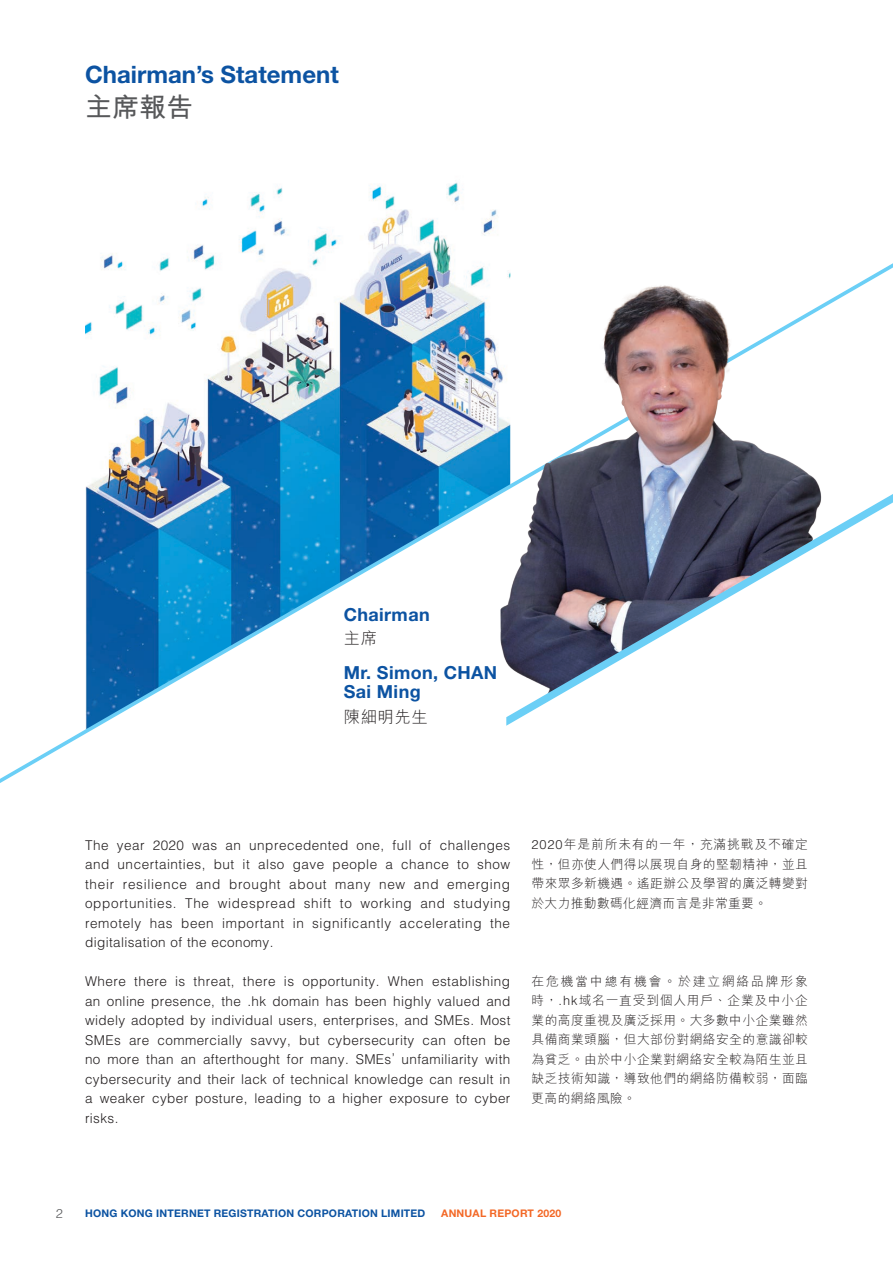
<style>
.page{position:relative;width:893px;height:1263px;background:#fff}
.page>*{position:absolute;margin:0;border:0;box-sizing:border-box;transform-origin:0 0}
.t1{font:700 27px "M Hei HK";color:#57585a}
.t2{font:700 24px "Helvetica Neue LT Std";color:#0c53a2}
.t3{font:700 18px/18.8px "Helvetica Neue LT Std";letter-spacing:.02em;color:#0c53a2}
.t4{font:300 16.5px "M Hei HK";letter-spacing:.02em;color:#231f20}
.t5{font:300 13.5px/19.5px "Helvetica LT Std";letter-spacing:.03em;color:#231f20;text-align:justify}
.t6{font:300 12.75px/19.5px "M Hei HK";letter-spacing:.035em;color:#231f20;text-align:justify}
.t7{font:300 12.75px "Helvetica LT Std";color:#57585a}
.t8{font:700 10.5px "Helvetica Neue LT Std";letter-spacing:.02em;color:#0c53a2}
.t9{font:700 10.5px "Helvetica Neue LT Std";letter-spacing:.02em;color:#f36826}
.s1{font-family:"Helvetica LT Std"}
</style>
<div class="page">
<img style="left:101px;top:182px;width:397px;height:81px">
<svg style="left:0;top:263px;width:893px;height:520px"></svg>
<img style="left:500px;top:263px;width:326px;height:435px">
<svg style="left:506px;top:494px;width:387px;height:232px"></svg>
<h2 class="t2" style="left:85px;top:60px;width:255px">CHAIRMAN’S STATEMENT</h2>
<h1 class="t1" style="left:85px;top:88px;width:109px">主席報告</h1>
<h3 class="t3" style="left:344px;top:604px;width:87px">CHAIRMAN</h3>
<p class="t4" style="left:344px;top:629px;width:35px">主席</p>
<h3 class="t3" style="left:344px;top:663px;width:155px">MR. SIMON, CHAN<br>SAI MING</h3>
<p class="t4" style="left:344px;top:708px;width:85px">陳細明先生</p>
<p class="t5" style="left:85px;top:835px;width:427px">The year 2020 was an unprecedented one, full of challenges and uncertainties, but it also gave people a chance to show their resilience and brought about many new and emerging opportunities. The widespread shift to working and studying remotely has been important in significantly accelerating the digitalisation of the economy.</p>
<p class="t5" style="left:85px;top:971px;width:427px">Where there is threat, there is opportunity. When establishing an online presence, the .hk domain has been highly valued and widely adopted by individual users, enterprises, and SMEs. Most SMEs are commercially savvy, but cybersecurity can often be no more than an afterthought for many. SMEs’ unfamiliarity with cybersecurity and their lack of technical knowledge can result in a weaker cyber posture, leading to a higher exposure to cyber risks.</p>
<p class="t6" style="left:531px;top:834px;width:278px"><span class="s1">2020</span>年是前所未有的一年，充滿挑戰及不確定性，但亦使人們得以展現自身的堅韌精神，並且帶來眾多新機遇。遙距辦公及學習的廣泛轉變對於大力推動數碼化經濟而言是非常重要。</p>
<p class="t6" style="left:531px;top:971px;width:278px">在危機當中總有機會。於建立網絡品牌形象時，<span class="s1">.hk</span>域名一直受到個人用戶、企業及中小企業的高度重視及廣泛採用。大多數中小企業雖然具備商業頭腦，但大部份對網絡安全的意識卻較為貧乏。由於中小企業對網絡安全較為陌生並且缺乏技術知識，導致他們的網絡防備較弱，面臨更高的網絡風險。</p>
<p class="t7" style="left:56px;top:1205px;width:9px">2</p>
<p class="t8" style="left:85px;top:1207px;width:342px">HONG KONG INTERNET REGISTRATION CORPORATION LIMITED</p>
<p class="t9" style="left:441px;top:1207px;width:122px">ANNUAL REPORT 2020</p>
</div>
